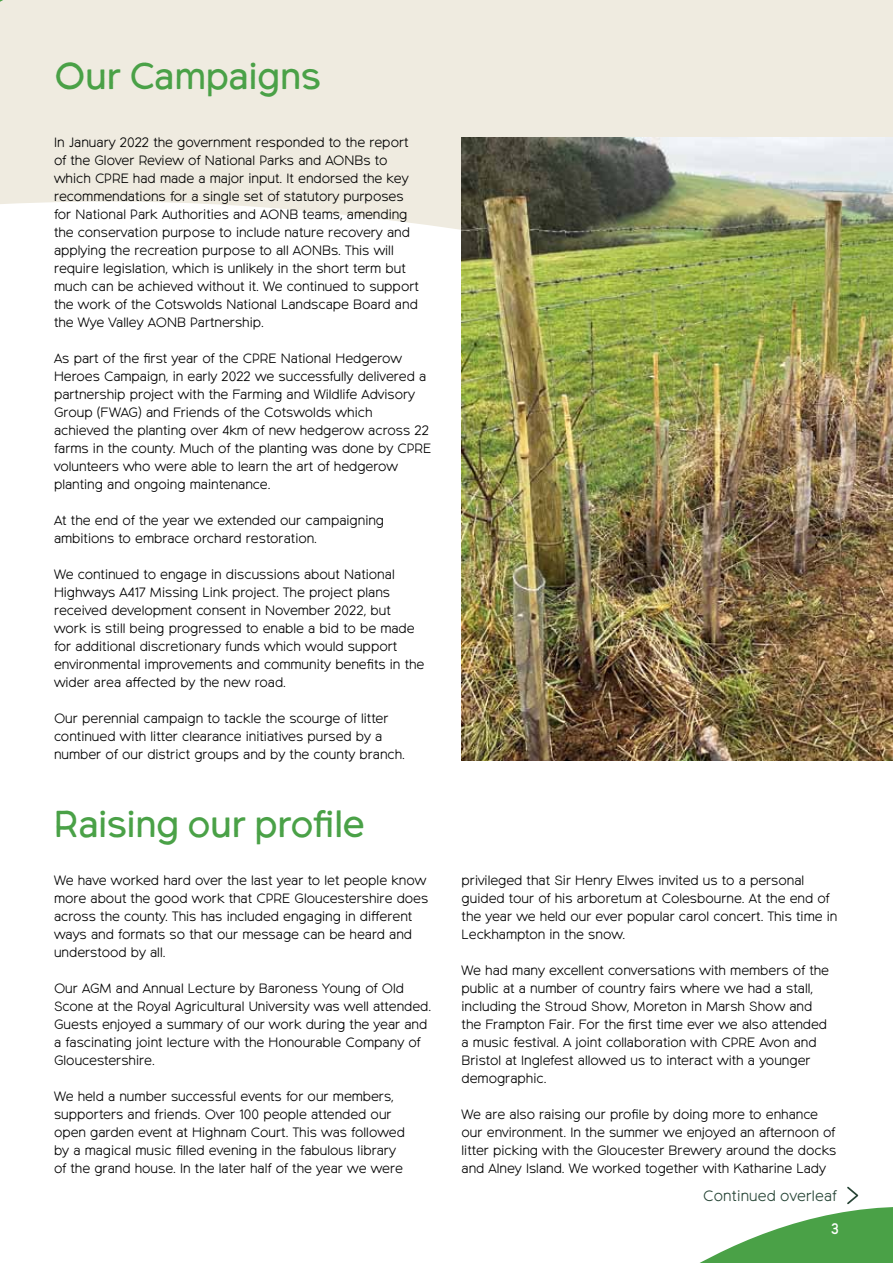
<style>
.page{position:relative;width:893px;height:1263px;background:#fff}
.page>*{position:absolute;margin:0;border:0;box-sizing:border-box;transform-origin:0 0}
.t1{font:37.5px "Northwoods";letter-spacing:-.015em;color:#4aa147}
.t2{font:300 15px "Northwoods";letter-spacing:.015em;color:#264435}
.t3{font:15px "Northwoods";color:#fff}
.t4{font:300 13.5px/18px "Northwoods";color:#000}
</style>
<div class="page">
<svg style="left:0;top:0;width:893px;height:327px;fill:#efebe0"></svg>
<img style="left:462px;top:137px;width:431px;height:623px">
<div style="left:0;top:0;width:123px;height:119px;background:#efebe0"></div>
<svg style="left:700px;top:1186px;width:193px;height:77px"></svg>
<h1 class="t1" style="left:54px;top:54px;width:269px">Our Campaigns</h1>
<p class="t4" style="left:54px;top:134px;width:366px">In January 2022 the government responded to the report of the Glover Review of National Parks and AONBs to which CPRE had made a major input. It endorsed the key recommendations for a single set of statutory purposes for National Park Authorities and AONB teams, amending the conservation purpose to include nature recovery and applying the recreation purpose to all AONBs. This will require legislation, which is unlikely in the short term but much can be achieved without it. We continued to support the work of the Cotswolds National Landscape Board and the Wye Valley AONB Partnership.</p>
<p class="t4" style="left:54px;top:350px;width:379px">As part of the first year of the CPRE National Hedgerow Heroes Campaign, in early 2022 we successfully delivered a partnership project with the Farming and Wildlife Advisory Group (FWAG) and Friends of the Cotswolds which<br>achieved the planting over 4km of new hedgerow across 22 farms in the county. Much of the planting was done by CPRE volunteers who were able to learn the art of hedgerow planting and ongoing maintenance.</p>
<p class="t4" style="left:54px;top:512px;width:332px">At the end of the year we extended our campaigning ambitions to embrace orchard restoration.</p>
<p class="t4" style="left:54px;top:566px;width:372px">We continued to engage in discussions about National Highways A417 Missing Link project. The project plans received development consent in November 2022, but work is still being progressed to enable a bid to be made for additional discretionary funds which would support environmental improvements and community benefits in the wider area affected by the new road.</p>
<p class="t4" style="left:54px;top:710px;width:353px">Our perennial campaign to tackle the scourge of litter continued with litter clearance initiatives pursed by a number of our district groups and by the county branch.</p>
<h1 class="t1" style="left:54px;top:802px;width:312px">Raising our profile</h1>
<p class="t4" style="left:54px;top:872px;width:376px">We have worked hard over the last year to let people know more about the good work that CPRE Gloucestershire does across the county. This has included engaging in different ways and formats so that our message can be heard and understood by all.</p>
<p class="t4" style="left:54px;top:980px;width:379px">Our AGM and Annual Lecture by Baroness Young of Old Scone at the Royal Agricultural University was well attended.<br>Guests enjoyed a summary of our work during the year and a fascinating joint lecture with the Honourable Company of Gloucestershire.</p>
<p class="t4" style="left:54px;top:1088px;width:352px">We held a number successful events for our members, supporters and friends. Over 100 people attended our open garden event at Highnam Court. This was followed by a magical music filled evening in the fabulous library of the grand house. In the later half of the year we were</p>
<p class="t4" style="left:462px;top:872px;width:377px">privileged that Sir Henry Elwes invited us to a personal guided tour of his arboretum at Colesbourne. At the end of the year we held our ever popular carol concert. This time in Leckhampton in the snow.</p>
<p class="t4" style="left:462px;top:962px;width:369px">We had many excellent conversations with members of the public at a number of country fairs where we had a stall, including the Stroud Show, Moreton in Marsh Show and the Frampton Fair. For the first time ever we also attended a music festival. A joint collaboration with CPRE Avon and Bristol at Inglefest allowed us to interact with a younger demographic.</p>
<p class="t4" style="left:462px;top:1106px;width:376px">We are also raising our profile by doing more to enhance our environment. In the summer we enjoyed an afternoon of litter picking with the Gloucester Brewery around the docks and Alney Island. We worked together with Katharine Lady</p>
<p class="t2" style="left:703px;top:1187px;width:135px">Continued overleaf</p>
<p class="t3" style="left:831px;top:1220px;width:9px">3</p>
</div>
